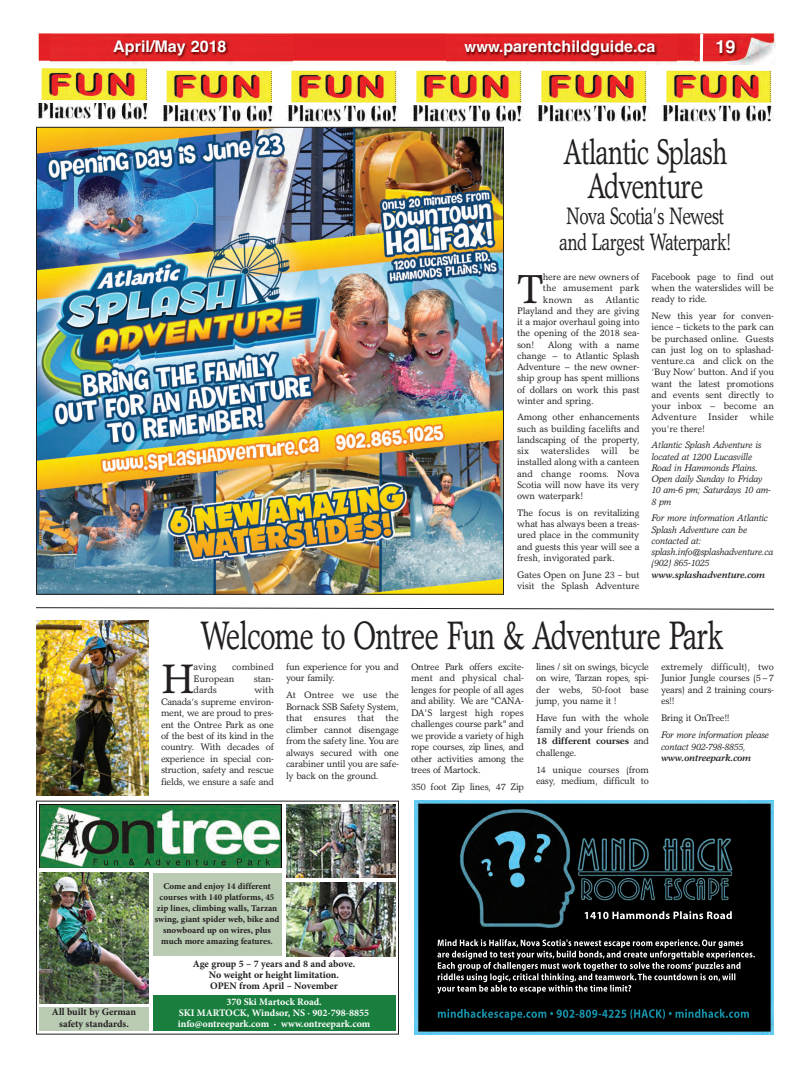
<style>
.page{position:relative;width:810px;height:1080px;background:#fff}
.page>*{position:absolute;margin:0;border:0;box-sizing:border-box;transform-origin:0 0}
.t1{font:41.5px "Garth Graphic";color:#231f20}
.t2{font:40.8px "Garth Graphic";color:#231f20}
.t3{font:40px "Garth Graphic";letter-spacing:-.04em;color:#231f20;scale:.73 1}
.t4{font:36px/34px "Garth Graphic";letter-spacing:-.04em;color:#231f20;text-align:center;scale:.73 1}
.t5{font:24px/26px "Garth Graphic";letter-spacing:-.04em;color:#231f20;scale:.73 1}
.t6{font:700 18px "Helvetica";color:#fff}
.t7{font:700 16px "Helvetica";color:#fff}
.t8{font:700 10px/11px "Minion Pro";color:#231f20;text-align:center}
.t9{font:700 10px/11px "Minion Pro";color:#fff;text-align:center}
.t10{font:9.5px/11.5px "Garth Graphic";letter-spacing:-.015em;color:#231f20;text-align:justify}
.t11{font:italic 9.5px/11.2px "Garth Graphic";letter-spacing:-.02em;color:#231f20}
.t12{font:italic 700 9.5px "Garth Graphic";letter-spacing:-.025em;color:#231f20}
.t13{font:700 9px/11px "Minion Pro";color:#231f20;text-align:center}
.s1{font-size:15px}
.s2{font-weight:700}
</style>
<div class="page">
<img style="left:38px;top:34px;width:738px;height:29px">
<img style="left:694px;top:33px;width:64px;height:32px">
<svg style="left:698px;top:33px;width:7px;height:32px"></svg>
<img style="left:447px;top:33px;width:230px;height:31px">
<img style="left:51px;top:33px;width:242px;height:32px">
<img style="left:36px;top:103px;width:113px;height:16px">
<img style="left:41px;top:68px;width:106px;height:32px">
<img style="left:161px;top:105px;width:113px;height:16px">
<img style="left:166px;top:70px;width:106px;height:33px">
<img style="left:411px;top:105px;width:113px;height:16px">
<img style="left:416px;top:70px;width:106px;height:33px">
<img style="left:536px;top:105px;width:113px;height:16px">
<img style="left:541px;top:70px;width:106px;height:33px">
<img style="left:661px;top:105px;width:113px;height:16px">
<img style="left:666px;top:70px;width:106px;height:33px">
<img style="left:286px;top:105px;width:113px;height:16px">
<img style="left:291px;top:70px;width:106px;height:33px">
<img style="left:414px;top:801px;width:360px;height:234px">
<img style="left:438px;top:939px;width:73px;height:7px">
<img style="left:585px;top:911px;width:94px;height:8px">
<img style="left:38px;top:129px;width:464px;height:464px">
<img style="left:36px;top:621px;width:113px;height:175px">
<div style="left:36px;top:801px;width:363px;height:234px;border:1px solid #231f20"></div>
<img style="left:39px;top:805px;width:242px;height:63px">
<div style="left:39px;top:1007px;width:110px;height:24px;background:#b9cbb3"></div>
<div style="left:153px;top:873px;width:128px;height:83px;background:#b9cbb3"></div>
<img style="left:286px;top:805px;width:110px;height:73px">
<img style="left:286px;top:883px;width:110px;height:73px">
<img style="left:39px;top:872px;width:110px;height:132px">
<div style="left:153px;top:996px;width:242px;height:35px;background:#1a7f3e"></div>
<svg style="left:36px;top:607px;width:738px;height:3px"></svg>
<h3 class="t7" style="left:113px;top:40px;width:115px">April/May 2018</h3>
<h3 class="t7" style="left:465px;top:41px;width:192px"><span class="s1">www.</span>parentchildguide.ca</h3>
<h3 class="t6" style="left:715px;top:41px;width:22px">19</h3>
<h3 class="t4" style="left:563px;top:138px;width:227px">Atlantic Splash<br>Adventure</h3>
<h3 class="t5" style="left:559px;top:205px;width:237px">Nova Scotia’s Newest and Largest Waterpark!</h3>
<h2 class="t2" style="left:517px;top:273px;width:28px">T</h2>
<p class="t10" style="left:543px;top:272px;width:98px;line-height:11.2px">here are new owners of the amusement park known</p>
<p class="t10" style="left:517px;top:295px;width:124px;line-height:11.2px;text-indent:88px">Atlantic Playland and they are giving it a major overhaul going into the opening of the 2018 sea&shy;son!</p>
<p class="t10" style="left:585px;top:295px;width:10px">as</p>
<p class="t10" style="left:517px;top:340px;width:124px;line-height:11.2px;text-indent:31px">Along with a name change − to Atlantic Splash Adventure − the new owner&shy;ship group has spent millions of dollars on work this past winter and spring.</p>
<p class="t10" style="left:517px;top:413px;width:124px;line-height:11.2px">Among other enhancements such as building facelifts and landscaping of the property, six waterslides will be installed along with a canteen and change rooms. Nova Scotia will now have its very own waterpark!</p>
<p class="t10" style="left:517px;top:508px;width:124px;line-height:11.2px">The focus is on revitalizing what has always been a treas&shy;ured place in the community and guests this year will see a fresh, invigorated park.</p>
<p class="t10" style="left:517px;top:570px;width:124px;line-height:11.2px">Gates Open on June 23 – but visit the Splash Adventure</p>
<p class="t10" style="left:652px;top:272px;width:124px;line-height:11.2px">Facebook page to find out when the waterslides will be ready to ride.</p>
<p class="t10" style="left:652px;top:311px;width:124px;line-height:11.2px">New this year for conven&shy;ience – tickets to the park can be purchased online. Guests can just log on to splashad&shy;venture.ca and click on the ‘Buy Now’ button. And if you want the latest promotions and events sent directly to your inbox − become an Adventure Insider while you’re there!</p>
<p class="t11" style="left:652px;top:441px;width:121px">Atlantic Splash Adventure is located at 1200 Lucasville<br>Road in Hammonds Plains.<br>Open daily Sunday to Friday<br>10 am-6 pm; Saturdays 10 am-<br>8 pm</p>
<p class="t11" style="left:652px;top:513px;width:123px">For more information Atlantic<br>Splash Adventure can be contacted at: splash.info@splashadventure.ca (902) 865-1025</p>
<p class="t12" style="left:652px;top:571px;width:115px">www.splashadventure.com</p>
<h3 class="t3" style="left:200px;top:620px;width:719px">Welcome to Ontree Fun &amp; Adventure Park</h3>
<p class="t10" style="left:194px;top:662px;width:82px;text-indent:39px">combined<br>European</p>
<h1 class="t1" style="left:161px;top:663px;width:35px">H</h1>
<p class="t10" style="left:194px;top:662px;width:24px">aving</p>
<p class="t10" style="left:254px;top:674px;width:22px">stan-</p>
<p class="t10" style="left:161px;top:685px;width:115px;text-indent:94px">with Canada’s supreme environ&shy;ment, we are proud to pres&shy;ent the Ontree Park as one of the best of its kind in the country. With decades of experience in special con&shy;struction, safety and rescue fields, we ensure a safe and</p>
<p class="t10" style="left:194px;top:685px;width:25px">dards</p>
<p class="t10" style="left:286px;top:662px;width:115px">fun experience for you and your family.</p>
<p class="t10" style="left:286px;top:690px;width:115px">At Ontree we use the Bornack SSB Safety System, that ensures that the climber cannot disengage from the safety line. You are always secured with one carabiner until you are safe&shy;ly back on the ground.</p>
<p class="t10" style="left:411px;top:662px;width:115px">Ontree Park offers excite&shy;ment and physical chal&shy;lenges for people of all ages and ability. We are "CANA-DA'S largest high ropes challenges course park" and we provide a variety of high rope courses, zip lines, and other activities among the trees of Martock.</p>
<p class="t10" style="left:411px;top:782px;width:115px">350 foot Zip lines, 47 Zip</p>
<p class="t10" style="left:536px;top:662px;width:115px">lines / sit on swings, bicycle on wire, Tarzan ropes, spi&shy;der webs, 50-foot base jump, you name it !</p>
<p class="t10" style="left:536px;top:713px;width:115px">Have fun with the whole family and your friends on <span class="s2">18 different courses</span> and challenge.</p>
<p class="t10" style="left:536px;top:765px;width:115px">14 unique courses (from easy, medium, difficult to</p>
<p class="t10" style="left:661px;top:662px;width:114px">extremely difficult), two Junior Jungle courses (5−7 years) and 2 training cours&shy;es!!</p>
<p class="t10" style="left:661px;top:713px;width:70px">Bring it OnTree!!</p>
<p class="t11" style="left:661px;top:730px;width:110px;line-height:11.5px">For more information please contact 902-798-8855,</p>
<p class="t12" style="left:661px;top:754px;width:91px">www.ontreepark.com</p>
<p class="t8" style="left:52px;top:1007px;width:86px;line-height:12px">All built by German safety standards.</p>
<p class="t13" style="left:155px;top:881px;width:126px">Come and enjoy 14 different courses with 140 platforms, 45 zip lines, climbing walls, Tarzan swing, giant spider web, bike and snowboard up on wires, plus much more amazing features.</p>
<p class="t8" style="left:193px;top:959px;width:164px">Age group 5 – 7 years and 8 and above.<br>No weight or height limitation.<br>OPEN from April – November</p>
<p class="t9" style="left:178px;top:997px;width:194px">370 Ski Martock Road.<br>SKI MARTOCK, Windsor, NS ∙ 902-798-8855 info@ontreepark.com ∙ www.ontreepark.com</p>
</div>
